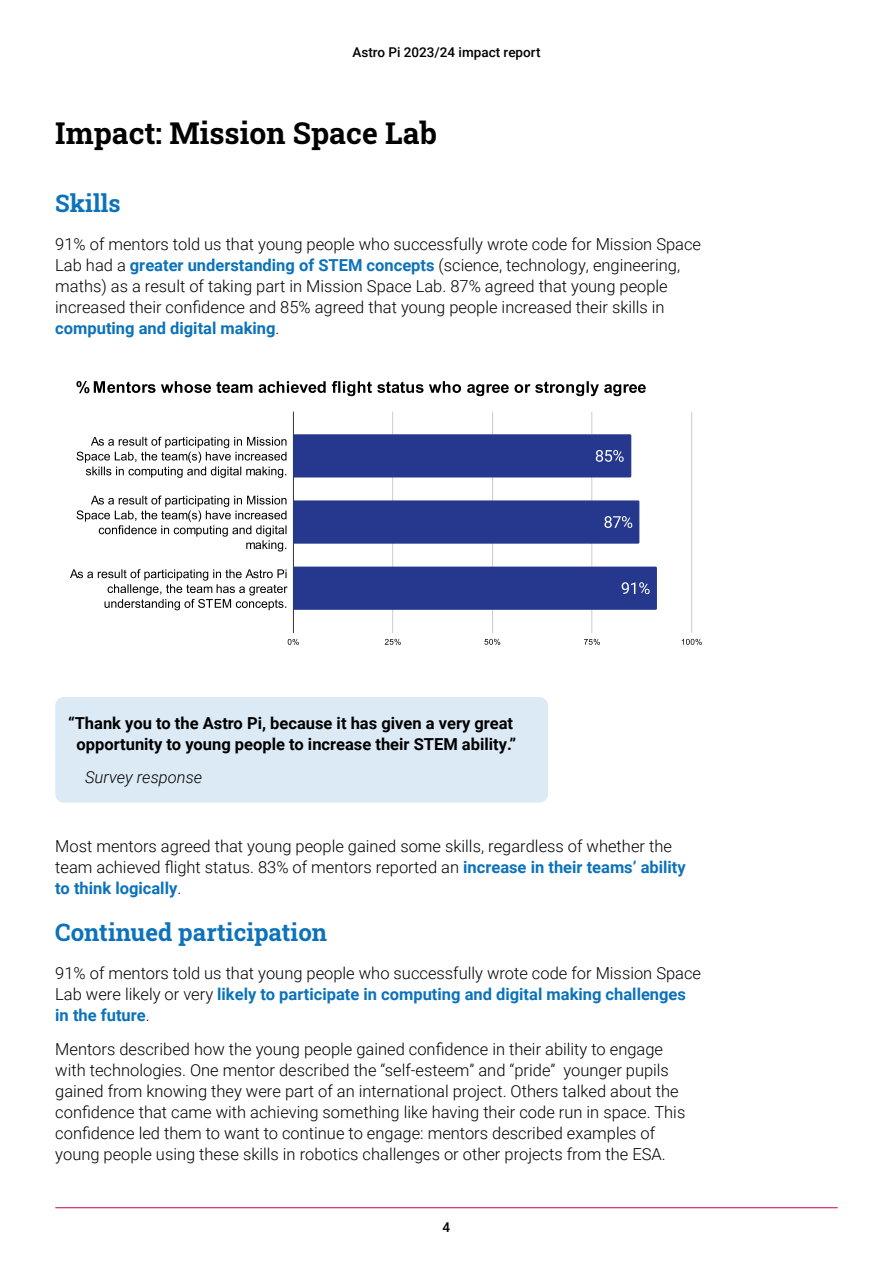
<style>
.page{position:relative;width:893px;height:1263px;background:#fff}
.page>*{position:absolute;margin:0;border:0;box-sizing:border-box;transform-origin:0 0}
.t1{font:700 30px "Roboto Slab";color:#000}
.t2{font:700 24px "Roboto Slab";color:#0c72ba}
.t3{font:300 16.5px/21px "Roboto";color:#000}
.t4{font:700 16.5px/21px "Roboto";color:#000;text-align:center}
.t5{font:italic 300 16.5px "Roboto";color:#000}
.t6{font:500 13.5px "Roboto";color:#000}
.s1{font-weight:700;color:#0c72ba}
</style>
<div class="page">
<hr style="left:55px;top:1207px;width:783px;height:1px;background:#cd2355">
<div style="left:55px;top:697px;width:493px;height:106px;background:#dbeaf5;border-radius:9px"></div>
<hr style="left:293px;top:412px;width:1px;height:221px;background:#333">
<hr style="left:392px;top:412px;width:1px;height:221px;background:#ccc">
<hr style="left:492px;top:412px;width:1px;height:221px;background:#ccc">
<hr style="left:591px;top:412px;width:1px;height:221px;background:#ccc">
<hr style="left:691px;top:412px;width:1px;height:221px;background:#ccc">
<div style="left:293px;top:434px;width:338px;height:43px;background:#25388d"></div>
<div style="left:293px;top:500px;width:346px;height:44px;background:#25388d"></div>
<div style="left:293px;top:567px;width:364px;height:43px;background:#25388d"></div>
<svg style="left:77px;top:437px;width:210px;height:41px"></svg>
<svg style="left:77px;top:495px;width:210px;height:56px"></svg>
<svg style="left:70px;top:569px;width:217px;height:41px"></svg>
<svg style="left:288px;top:639px;width:11px;height:6px"></svg>
<svg style="left:385px;top:639px;width:16px;height:6px"></svg>
<svg style="left:484px;top:639px;width:16px;height:6px"></svg>
<svg style="left:584px;top:639px;width:16px;height:6px"></svg>
<svg style="left:682px;top:639px;width:20px;height:6px"></svg>
<svg style="left:76px;top:381px;width:570px;height:15px"></svg>
<p class="t6" style="left:352px;top:42px;width:190px">Astro Pi 2023/24 impact report</p>
<h1 class="t1" style="left:55px;top:113px;width:383px">Impact: Mission Space Lab</h1>
<h2 class="t2" style="left:55px;top:187px;width:67px">Skills</h2>
<p class="t3" style="left:55px;top:233px;width:647px">91% of mentors told us that young people who successfully wrote code for Mission Space Lab had a <span class="s1">greater understanding of STEM concepts</span> (science, technology, engineering, maths) as a result of taking part in Mission Space Lab. 87% agreed that young people increased their confidence and 85% agreed that young people increased their skills in <span class="s1">computing and digital making</span>.</p>
<p class="t4" style="left:68px;top:712px;width:450px">“Thank you to the Astro Pi, because it has given a very great opportunity to young people to increase their STEM ability.”</p>
<p class="t5" style="left:85px;top:766px;width:119px">Survey response</p>
<p class="t3" style="left:55px;top:835px;width:632px">Most mentors agreed that young people gained some skills, regardless of whether the team achieved flight status. 83% of mentors reported an <span class="s1">increase in their teams’ ability to think logically</span>.</p>
<h2 class="t2" style="left:55px;top:916px;width:273px">Continued participation</h2>
<p class="t3" style="left:55px;top:962px;width:647px">91% of mentors told us that young people who successfully wrote code for Mission Space<br>Lab were likely or very <span class="s1">likely to participate in computing and digital making challenges in the future</span>.</p>
<p class="t3" style="left:55px;top:1038px;width:632px">Mentors described how the young people gained confidence in their ability to engage with technologies. One mentor described the “self-esteem” and “pride” younger pupils gained from knowing they were part of an international project. Others talked about the confidence that came with achieving something like having their code run in space. This confidence led them to want to continue to engage: mentors described examples of young people using these skills in robotics challenges or other projects from the ESA.</p>
<p class="t6" style="left:443px;top:1218px;width:9px">4</p>
</div>
